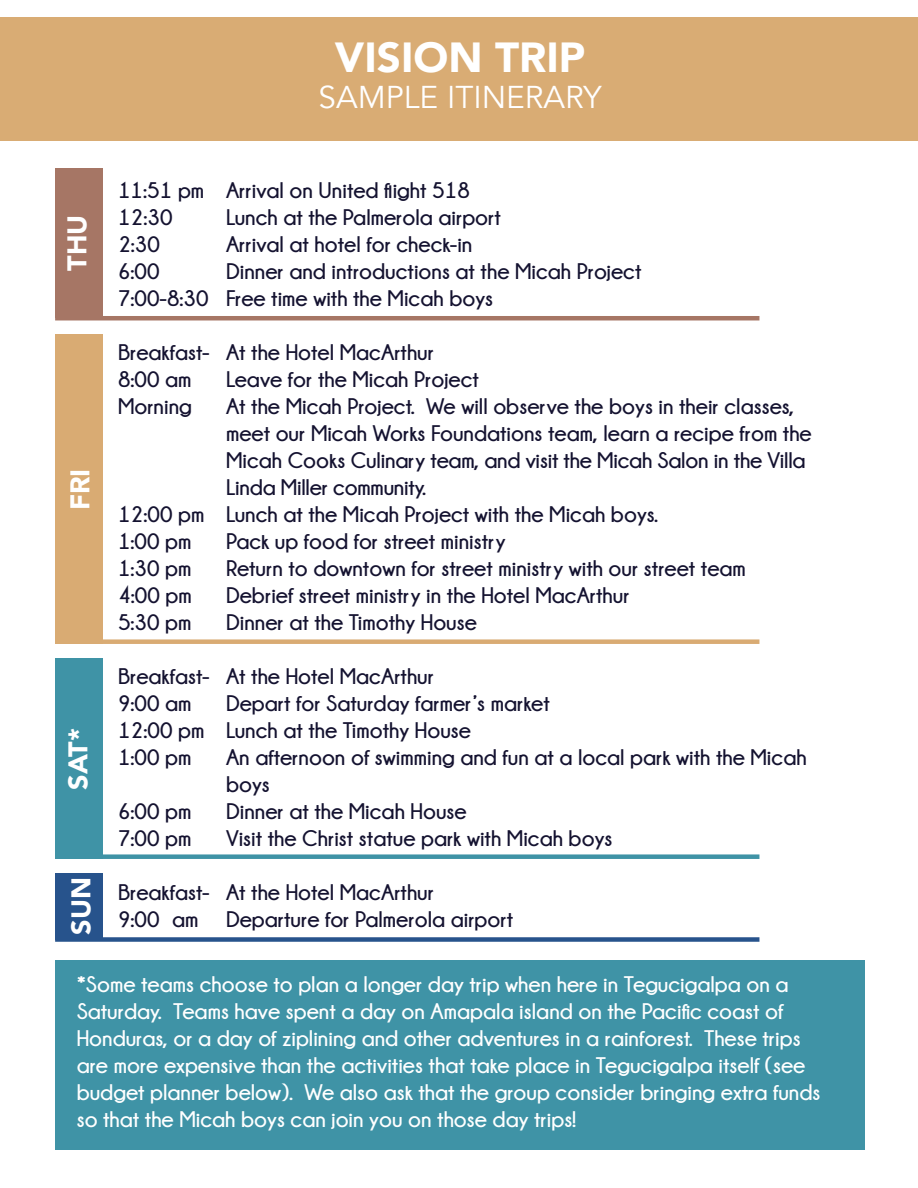
<style>
.page{position:relative;width:918px;height:1188px;background:#fff}
.page>*{position:absolute;margin:0;border:0;box-sizing:border-box;transform-origin:0 0}
.t1{font:900 42px "Avenir";color:#fff}
.t2{font:31.5px "Avenir";color:#fff}
.t3{font:900 27px "Avenir";color:#fff}
.t4{font:700 22.5px/27px "Champagne&Limousines";color:#141230}
.t5{font:700 22.5px/27px "Champagne&Limousines";color:#fff}
</style>
<div class="page">
<div style="left:55px;top:960px;width:810px;height:190px;background:#3f93a6"></div>
<div style="left:0;top:17px;width:918px;height:123px;background:#d9ac74"></div>
<div style="left:55px;top:168px;width:48px;height:149px;background:#a67665"></div>
<div style="left:55px;top:335px;width:48px;height:309px;background:#d9ab73"></div>
<div style="left:55px;top:659px;width:48px;height:200px;background:#3f93a6"></div>
<div style="left:55px;top:873px;width:48px;height:67px;background:#27538c"></div>
<div style="left:55px;top:937px;width:704px;height:5px;background:#27538c"></div>
<div style="left:55px;top:854px;width:704px;height:5px;background:#3f93a6"></div>
<div style="left:55px;top:639px;width:704px;height:5px;background:#d9ab73"></div>
<hr style="left:55px;top:316px;width:704px;height:4px;background:#a67665">
<h1 class="t1" style="left:335px;top:22px;width:252px">VISION TRIP</h1>
<h2 class="t2" style="left:319px;top:79px;width:284px">SAMPLE ITINERARY</h2>
<p class="t3" style="left:54px;top:271px;width:57px;rotate:-90deg">THU</p>
<p class="t3" style="left:57px;top:510px;width:43px;rotate:-90deg">FRI</p>
<p class="t3" style="left:55px;top:790px;width:63px;rotate:-90deg">SAT*</p>
<p class="t3" style="left:58px;top:935px;width:59px;rotate:-90deg">SUN</p>
<p class="t4" style="left:118px;top:177px;width:353px">11:51 pm Arrival on United flight 518<br>12:30</p>
<p class="t4" style="left:226px;top:204px;width:276px">Lunch at the Palmerola airport</p>
<p class="t4" style="left:118px;top:231px;width:44px">2:30</p>
<p class="t4" style="left:226px;top:231px;width:248px">Arrival at hotel for check-in</p>
<p class="t4" style="left:118px;top:258px;width:43px">6:00</p>
<p class="t4" style="left:118px;top:258px;width:525px;text-indent:108px">Dinner and introductions at the Micah Project<br>7:00-8:30 Free time with the Micah boys</p>
<p class="t4" style="left:118px;top:339px;width:318px">Breakfast- At the Hotel MacArthur<br>8:00 am</p>
<p class="t4" style="left:226px;top:366px;width:254px">Leave for the Micah Project</p>
<p class="t4" style="left:118px;top:393px;width:75px">Morning</p>
<p class="t4" style="left:226px;top:393px;width:570px">At the Micah Project. We will observe the boys in their classes,</p>
<p class="t4" style="left:226px;top:420px;width:587px">meet our Micah Works Foundations team, learn a recipe from the</p>
<p class="t4" style="left:226px;top:447px;width:581px">Micah Cooks Culinary team, and visit the Micah Salon in the Villa</p>
<p class="t4" style="left:226px;top:474px;width:202px">Linda Miller community.</p>
<p class="t4" style="left:118px;top:501px;width:542px">12:00 pm Lunch at the Micah Project with the Micah boys.</p>
<p class="t4" style="left:118px;top:528px;width:75px">1:00 pm</p>
<p class="t4" style="left:226px;top:528px;width:281px">Pack up food for street ministry</p>
<p class="t4" style="left:118px;top:555px;width:75px">1:30 pm</p>
<p class="t4" style="left:226px;top:555px;width:521px">Return to downtown for street ministry with our street team</p>
<p class="t4" style="left:118px;top:582px;width:75px">4:00 pm</p>
<p class="t4" style="left:226px;top:582px;width:405px">Debrief street ministry in the Hotel MacArthur</p>
<p class="t4" style="left:118px;top:609px;width:75px">5:30 pm</p>
<p class="t4" style="left:226px;top:609px;width:252px">Dinner at the Timothy House</p>
<p class="t4" style="left:118px;top:663px;width:318px">Breakfast- At the Hotel MacArthur<br>9:00 am</p>
<p class="t4" style="left:118px;top:690px;width:433px;text-indent:108px">Depart for Saturday farmer’s market<br>12:00 pm Lunch at the Timothy House<br>1:00 pm</p>
<p class="t4" style="left:226px;top:744px;width:582px">An afternoon of swimming and fun at a local park with the Micah boys</p>
<p class="t4" style="left:118px;top:798px;width:75px">6:00 pm</p>
<p class="t4" style="left:226px;top:798px;width:242px">Dinner at the Micah House</p>
<p class="t4" style="left:118px;top:825px;width:75px">7:00 pm</p>
<p class="t4" style="left:226px;top:825px;width:388px">Visit the Christ statue park with Micah boys</p>
<p class="t4" style="left:118px;top:879px;width:397px">Breakfast- At the Hotel MacArthur<br>9:00 am Departure for Palmerola airport</p>
<p class="t5" style="left:77px;top:971px;width:745px">*Some teams choose to plan a longer day trip when here in Tegucigalpa on a Saturday. Teams have spent a day on Amapala island on the Pacific coast of Honduras, or a day of ziplining and other adventures in a rainforest. These trips are more expensive than the activities that take place in Tegucigalpa itself (see budget planner below). We also ask that the group consider bringing extra funds so that the Micah boys can join you on those day trips!</p>
</div>
